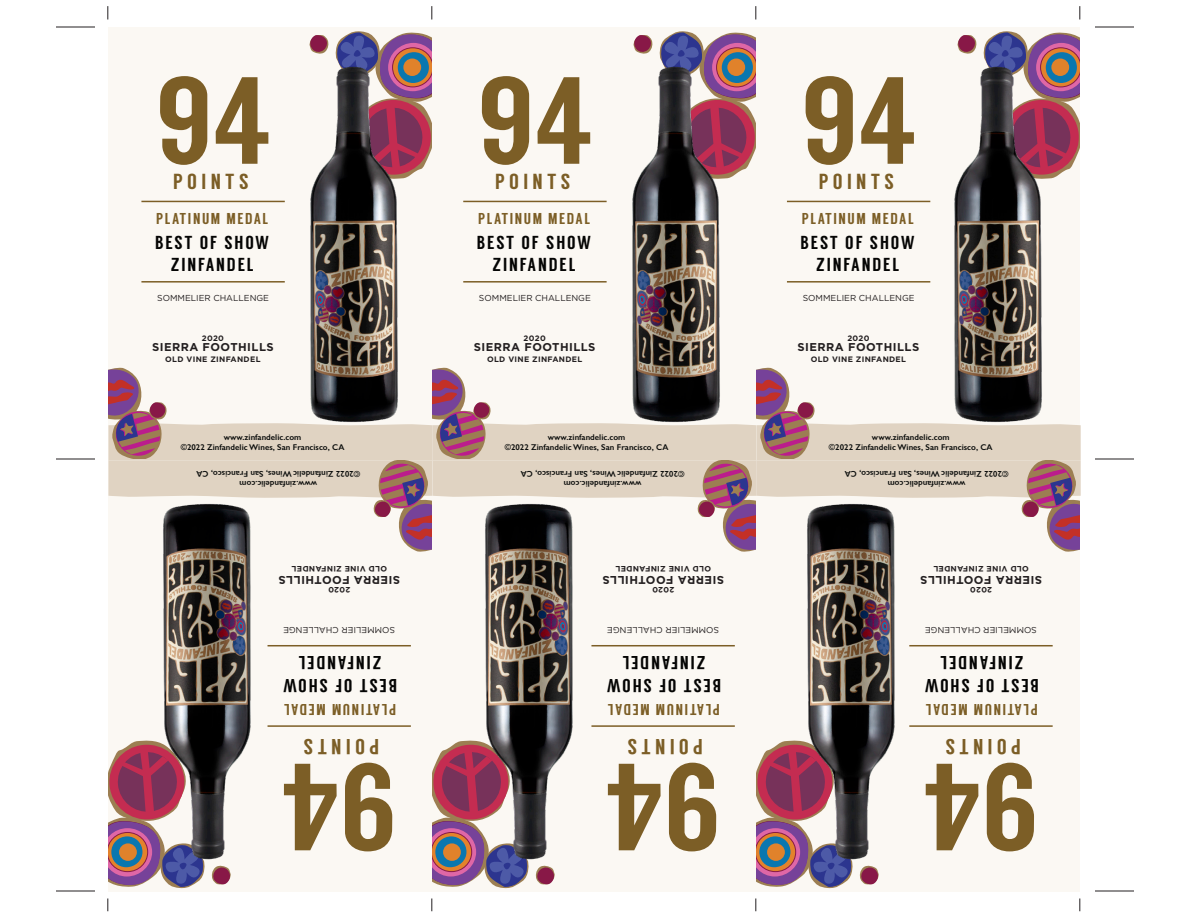
<style>
.page{position:relative;width:1188px;height:918px;background:#fff}
.page>*{position:absolute;margin:0;border:0;box-sizing:border-box;transform-origin:0 0}
.t1{font:123.6px "Langdon";color:#7c5e26}
.t2{font:21.75px "Langdon";letter-spacing:.2em;color:#7c5e26}
.t3{font:18.75px/22.5px "Langdon";letter-spacing:.1em;color:#050504;text-align:center}
.t4{font:15.75px "Langdon";letter-spacing:.1em;color:#7c5e26}
.t5{font:700 11.4px "Gotham";letter-spacing:.04em;color:#231f20}
.t6{font:8.7px "Gotham";color:#231f20}
.t7{font:600 8.4px/10.1px "Gill Sans";letter-spacing:.005em;color:#090b0a;text-align:center}
.t8{font:700 7.8px "Gotham";letter-spacing:.04em;color:#231f20}
</style>
<div class="page">
<div style="left:108px;top:27px;width:972px;height:865px;background:#fbf8f3"></div>
<svg style="left:633px;top:31px;width:123px;height:136px"></svg>
<svg style="left:957px;top:31px;width:123px;height:139px"></svg>
<svg style="left:756px;top:743px;width:123px;height:146px"></svg>
<svg style="left:432px;top:742px;width:123px;height:147px"></svg>
<svg style="left:108px;top:741px;width:123px;height:148px"></svg>
<svg style="left:309px;top:31px;width:123px;height:133px"></svg>
<svg style="left:108px;top:367px;width:973px;height:185px"></svg>
<img style="left:285px;top:63px;width:140px;height:366px">
<hr style="left:141px;top:201px;width:144px;height:1px;background:#7c5e26">
<hr style="left:141px;top:281px;width:144px;height:2px;background:#7c5e26">
<hr style="left:463px;top:201px;width:144px;height:1px;background:#7c5e26">
<hr style="left:463px;top:281px;width:144px;height:2px;background:#7c5e26">
<hr style="left:787px;top:201px;width:143px;height:1px;background:#7c5e26">
<hr style="left:787px;top:281px;width:143px;height:2px;background:#7c5e26">
<img style="left:606px;top:63px;width:141px;height:366px">
<img style="left:928px;top:63px;width:140px;height:366px">
<img style="left:780px;top:498px;width:140px;height:366px">
<img style="left:458px;top:498px;width:140px;height:366px">
<img style="left:136px;top:498px;width:141px;height:366px">
<hr style="left:909px;top:725px;width:144px;height:2px;background:#7c5e26">
<hr style="left:909px;top:645px;width:144px;height:1px;background:#7c5e26">
<hr style="left:591px;top:725px;width:144px;height:2px;background:#7c5e26">
<hr style="left:591px;top:645px;width:144px;height:1px;background:#7c5e26">
<hr style="left:268px;top:725px;width:143px;height:2px;background:#7c5e26">
<hr style="left:268px;top:645px;width:143px;height:1px;background:#7c5e26">
<hr style="left:56px;top:27px;width:39px;height:1px;background:#231f20">
<hr style="left:1095px;top:27px;width:39px;height:1px;background:#231f20">
<hr style="left:56px;top:459px;width:39px;height:1px;background:#231f20">
<hr style="left:1095px;top:459px;width:39px;height:1px;background:#231f20">
<svg style="left:108px;top:6px;width:1px;height:13px"></svg>
<svg style="left:432px;top:6px;width:1px;height:13px"></svg>
<svg style="left:756px;top:6px;width:1px;height:13px"></svg>
<svg style="left:1080px;top:6px;width:1px;height:13px"></svg>
<svg style="left:108px;top:898px;width:1px;height:13px"></svg>
<svg style="left:432px;top:898px;width:1px;height:13px"></svg>
<svg style="left:756px;top:898px;width:1px;height:13px"></svg>
<svg style="left:1080px;top:898px;width:1px;height:13px"></svg>
<hr style="left:56px;top:891px;width:39px;height:1px;background:#231f20">
<hr style="left:1095px;top:891px;width:39px;height:1px;background:#231f20">
<h1 class="t1" style="left:155px;top:49px;width:118px">94</h1>
<h2 class="t2" style="left:173px;top:169px;width:77px">POINTS</h2>
<h3 class="t4" style="left:156px;top:209px;width:114px">PLATINUM MEDAL</h3>
<h3 class="t3" style="left:155px;top:231px;width:116px">BEST OF SHOW<br>ZINFANDEL</h3>
<p class="t6" style="left:157px;top:293px;width:113px">SOMMELIER CHALLENGE</p>
<p class="t8" style="left:202px;top:334px;width:24px">2020</p>
<h3 class="t5" style="left:152px;top:341px;width:123px">SIERRA FOOTHILLS</h3>
<p class="t8" style="left:165px;top:355px;width:97px">OLD VINE ZINFANDEL</p>
<h1 class="t1" style="left:477px;top:49px;width:118px">94</h1>
<h2 class="t2" style="left:495px;top:169px;width:77px">POINTS</h2>
<h3 class="t4" style="left:478px;top:209px;width:114px">PLATINUM MEDAL</h3>
<h3 class="t3" style="left:477px;top:231px;width:116px">BEST OF SHOW<br>ZINFANDEL</h3>
<p class="t6" style="left:479px;top:293px;width:113px">SOMMELIER CHALLENGE</p>
<p class="t8" style="left:524px;top:334px;width:24px">2020</p>
<h3 class="t5" style="left:474px;top:341px;width:123px">SIERRA FOOTHILLS</h3>
<p class="t8" style="left:487px;top:355px;width:97px">OLD VINE ZINFANDEL</p>
<h1 class="t1" style="left:800px;top:49px;width:118px">94</h1>
<h2 class="t2" style="left:819px;top:169px;width:77px">POINTS</h2>
<h3 class="t4" style="left:802px;top:209px;width:114px">PLATINUM MEDAL</h3>
<h3 class="t3" style="left:801px;top:231px;width:116px">BEST OF SHOW<br>ZINFANDEL</h3>
<p class="t6" style="left:803px;top:293px;width:113px">SOMMELIER CHALLENGE</p>
<p class="t8" style="left:847px;top:334px;width:24px">2020</p>
<h3 class="t5" style="left:798px;top:341px;width:123px">SIERRA FOOTHILLS</h3>
<p class="t8" style="left:811px;top:355px;width:97px">OLD VINE ZINFANDEL</p>
<p class="t7" style="left:181px;top:432px;width:165px">www.zinfandelic.com<br>©2022 Zinfandelic Wines, San Francisco, CA</p>
<p class="t7" style="left:505px;top:432px;width:165px">www.zinfandelic.com<br>©2022 Zinfandelic Wines, San Francisco, CA</p>
<p class="t7" style="left:829px;top:432px;width:165px">www.zinfandelic.com<br>©2022 Zinfandelic Wines, San Francisco, CA</p>
<p class="t7" style="left:1008px;top:489px;width:165px;rotate:-180deg">www.zinfandelic.com<br>©2022 Zinfandelic Wines, San Francisco, CA</p>
<p class="t7" style="left:360px;top:489px;width:165px;rotate:-180deg">www.zinfandelic.com<br>©2022 Zinfandelic Wines, San Francisco, CA</p>
<p class="t7" style="left:684px;top:489px;width:165px;rotate:-180deg">www.zinfandelic.com<br>©2022 Zinfandelic Wines, San Francisco, CA</p>
<p class="t8" style="left:387px;top:573px;width:97px;rotate:-180deg">OLD VINE ZINFANDEL</p>
<p class="t8" style="left:711px;top:573px;width:97px;rotate:-180deg">OLD VINE ZINFANDEL</p>
<p class="t8" style="left:1029px;top:573px;width:97px;rotate:-180deg">OLD VINE ZINFANDEL</p>
<h3 class="t5" style="left:400px;top:587px;width:123px;rotate:-180deg">SIERRA FOOTHILLS</h3>
<h3 class="t5" style="left:724px;top:587px;width:123px;rotate:-180deg">SIERRA FOOTHILLS</h3>
<h3 class="t5" style="left:1042px;top:587px;width:123px;rotate:-180deg">SIERRA FOOTHILLS</h3>
<p class="t8" style="left:350px;top:594px;width:24px;rotate:-180deg">2020</p>
<p class="t8" style="left:674px;top:594px;width:24px;rotate:-180deg">2020</p>
<p class="t8" style="left:992px;top:594px;width:24px;rotate:-180deg">2020</p>
<p class="t6" style="left:395px;top:635px;width:113px;rotate:-180deg">SOMMELIER CHALLENGE</p>
<p class="t6" style="left:719px;top:635px;width:113px;rotate:-180deg">SOMMELIER CHALLENGE</p>
<p class="t6" style="left:1037px;top:635px;width:113px;rotate:-180deg">SOMMELIER CHALLENGE</p>
<h3 class="t3" style="left:397px;top:696px;width:116px;rotate:-180deg">BEST OF SHOW<br>ZINFANDEL</h3>
<h3 class="t3" style="left:721px;top:696px;width:116px;rotate:-180deg">BEST OF SHOW<br>ZINFANDEL</h3>
<h3 class="t3" style="left:1039px;top:696px;width:116px;rotate:-180deg">BEST OF SHOW<br>ZINFANDEL</h3>
<h3 class="t4" style="left:396px;top:719px;width:114px;rotate:-180deg">PLATINUM MEDAL</h3>
<h3 class="t4" style="left:720px;top:719px;width:114px;rotate:-180deg">PLATINUM MEDAL</h3>
<h3 class="t4" style="left:1038px;top:719px;width:114px;rotate:-180deg">PLATINUM MEDAL</h3>
<h2 class="t2" style="left:379px;top:759px;width:77px;rotate:-180deg">POINTS</h2>
<h1 class="t1" style="left:398px;top:879px;width:118px;rotate:-180deg">94</h1>
<h2 class="t2" style="left:703px;top:759px;width:77px;rotate:-180deg">POINTS</h2>
<h1 class="t1" style="left:722px;top:879px;width:118px;rotate:-180deg">94</h1>
<h2 class="t2" style="left:1021px;top:759px;width:77px;rotate:-180deg">POINTS</h2>
<h1 class="t1" style="left:1039px;top:879px;width:118px;rotate:-180deg">94</h1>
</div>
